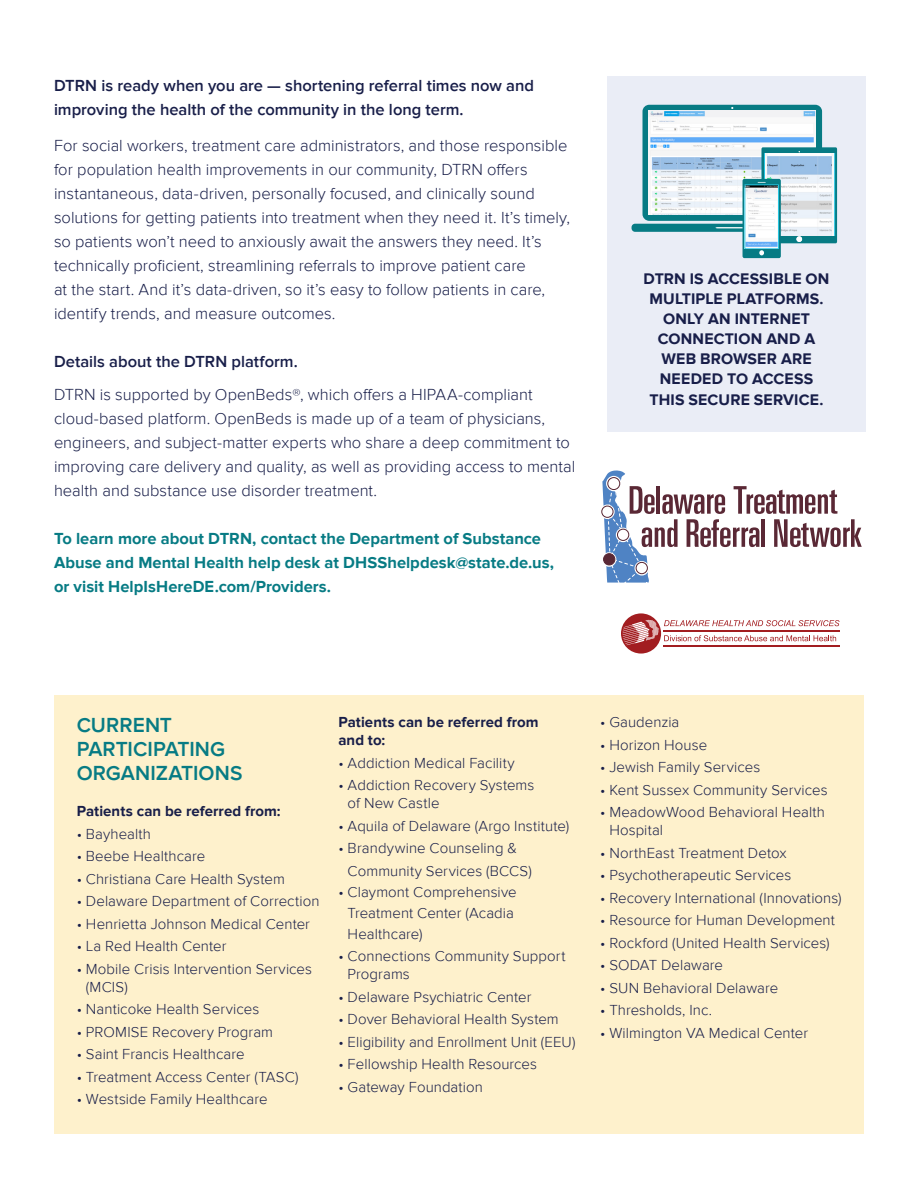
<style>
.page{position:relative;width:918px;height:1188px;background:#fff}
.page>*{position:absolute;margin:0;border:0;box-sizing:border-box;transform-origin:0 0}
.t1{font:600 21px/24px "Proxima Nova";letter-spacing:.005em;color:#077b84}
.t2{font:300 16.5px/24px "Proxima Nova";color:#181e49}
.t3{font:700 16.5px/24px "Proxima Nova";color:#077b84}
.t4{font:600 16.5px/24px "Proxima Nova";color:#181e49}
.t5{font:700 15.9px/20.1px "Proxima Nova";letter-spacing:.01em;color:#181e49;text-align:center}
.t6{font:300 15px/18px "Proxima Nova";letter-spacing:.005em;color:#181e49}
.t7{font:700 15px/18px "Proxima Nova";letter-spacing:.005em;color:#181e49}
</style>
<div class="page">
<div style="left:608px;top:77px;width:258px;height:355px;background:#eaedf6"></div>
<div style="left:54px;top:696px;width:810px;height:438px;background:#fef1cc"></div>
<hr style="left:663px;top:646px;width:177px;height:1px;background:#a21d20">
<hr style="left:663px;top:630px;width:177px;height:1px;background:#a21d20">
<svg style="left:621px;top:613px;width:218px;height:41px"></svg>
<div style="left:643px;top:105px;width:179px;height:116px;border:6px solid #077b84;border-radius:4px"></div>
<div style="left:632px;top:224px;width:201px;height:8px;background:#077b84;border-radius:4px"></div>
<svg style="left:716px;top:227px;width:27px;height:1px"></svg>
<svg style="left:602px;top:470px;width:260px;height:113px"></svg>
<svg style="left:600px;top:505px;width:15px;height:14px"></svg>
<div style="left:601px;top:506px;width:13px;height:12px;background:#fff;border:1px solid #5a2835;border-radius:50%"></div>
<svg style="left:635px;top:561px;width:14px;height:15px"></svg>
<div style="left:636px;top:562px;width:12px;height:12px;background:#fff;border:1px solid #5a2835;border-radius:50%"></div>
<svg style="left:602px;top:552px;width:14px;height:15px"></svg>
<div style="left:603px;top:553px;width:12px;height:12px;background:#5a2835;border:1px solid #5a2835;border-radius:50%"></div>
<svg style="left:606px;top:476px;width:15px;height:15px"></svg>
<div style="left:607px;top:477px;width:13px;height:13px;background:#fff;border:1px solid #5a2835;border-radius:50%"></div>
<svg style="left:616px;top:528px;width:14px;height:14px"></svg>
<div style="left:617px;top:529px;width:12px;height:12px;background:#fff;border:1px solid #5a2835;border-radius:50%"></div>
<img style="left:649px;top:111px;width:167px;height:103px">
<div style="left:743px;top:179px;width:38px;height:79px;background:linear-gradient(to right,#0a7d86,#097c85);border-radius:2px"></div>
<svg style="left:758px;top:147px;width:79px;height:96px"></svg>
<svg style="left:759px;top:250px;width:5px;height:5px"></svg>
<img style="left:747px;top:187px;width:30px;height:60px">
<div style="left:745px;top:185px;width:34px;height:64px;border:1px solid #25c5e0"></div>
<p class="t4" style="left:54px;top:74px;width:482px">DTRN is ready when you are — shortening referral times now and improving the health of the community in the long term.</p>
<p class="t2" style="left:54px;top:134px;width:518px">For social workers, treatment care administrators, and those responsible for population health improvements in our community, DTRN offers instantaneous, data-driven, personally focused, and clinically sound solutions for getting patients into treatment when they need it. It’s timely, so patients won’t need to anxiously await the answers they need. It’s technically proficient, streamlining referrals to improve patient care<br>at the start. And it’s data-driven, so it’s easy to follow patients in care, identify trends, and measure outcomes.</p>
<p class="t4" style="left:54px;top:350px;width:245px">Details about the DTRN platform.</p>
<p class="t2" style="left:54px;top:383px;width:523px">DTRN is supported by OpenBeds®, which offers a HIPAA-compliant cloud-based platform. OpenBeds is made up of a team of physicians, engineers, and subject-matter experts who share a deep commitment to improving care delivery and quality, as well as providing access to mental health and substance use disorder treatment.</p>
<p class="t3" style="left:54px;top:527px;width:502px">To learn more about DTRN, contact the Department of Substance<br>Abuse and Mental Health help desk at DHSShelpdesk@state.de.us, or visit HelpIsHereDE.com/Providers.</p>
<p class="t5" style="left:644px;top:269px;width:187px">DTRN IS ACCESSIBLE ON<br>MULTIPLE PLATFORMS.<br>ONLY AN INTERNET<br>CONNECTION AND A<br>WEB BROWSER ARE<br>NEEDED TO ACCESS<br>THIS SECURE SERVICE.</p>
<h1 class="t1" style="left:77px;top:714px;width:167px">CURRENT<br>PARTICIPATING<br>ORGANIZATIONS</h1>
<p class="t7" style="left:77px;top:802px;width:205px">Patients can be referred from:</p>
<p class="t6" style="left:77px;top:825px;width:76px">• Bayhealth</p>
<p class="t6" style="left:77px;top:847px;width:130px">• Beebe Healthcare</p>
<p class="t6" style="left:77px;top:870px;width:210px">• Christiana Care Health System</p>
<p class="t6" style="left:77px;top:892px;width:244px">• Delaware Department of Correction</p>
<p class="t6" style="left:77px;top:915px;width:235px">• Henrietta Johnson Medical Center</p>
<p class="t6" style="left:77px;top:937px;width:151px">• La Red Health Center</p>
<p class="t6" style="left:86px;top:960px;width:228px;text-indent:-9px">• Mobile Crisis Intervention Services (MCIS)</p>
<p class="t6" style="left:77px;top:1000px;width:184px">• Nanticoke Health Services</p>
<p class="t6" style="left:77px;top:1023px;width:198px">• PROMISE Recovery Program</p>
<p class="t6" style="left:77px;top:1045px;width:169px">• Saint Francis Healthcare</p>
<p class="t6" style="left:77px;top:1068px;width:223px">• Treatment Access Center (TASC)</p>
<p class="t6" style="left:77px;top:1090px;width:192px">• Westside Family Healthcare</p>
<p class="t7" style="left:338px;top:714px;width:202px">Patients can be referred from and to:</p>
<p class="t6" style="left:338px;top:754px;width:178px">• Addiction Medical Facility</p>
<p class="t6" style="left:348px;top:777px;width:188px;text-indent:-9px">• Addiction Recovery Systems of New Castle</p>
<p class="t6" style="left:338px;top:817px;width:232px">• Aquila of Delaware (Argo Institute)</p>
<p class="t6" style="left:348px;top:837px;width:186px;line-height:22.5px;text-indent:-9px">• Brandywine Counseling &amp;<br>Community Services (BCCS)</p>
<p class="t6" style="left:348px;top:882px;width:171px;line-height:21px;text-indent:-9px">• Claymont Comprehensive<br>Treatment Center (Acadia<br>Healthcare)</p>
<p class="t6" style="left:348px;top:948px;width:219px;text-indent:-9px">• Connections Community Support<br>Programs</p>
<p class="t6" style="left:338px;top:988px;width:195px">• Delaware Psychiatric Center</p>
<p class="t6" style="left:338px;top:1011px;width:222px">• Dover Behavioral Health System</p>
<p class="t6" style="left:338px;top:1033px;width:239px">• Eligibility and Enrollment Unit (EEU)</p>
<p class="t6" style="left:338px;top:1056px;width:200px">• Fellowship Health Resources</p>
<p class="t6" style="left:338px;top:1078px;width:146px">• Gateway Foundation</p>
<p class="t6" style="left:600px;top:714px;width:81px">• Gaudenzia</p>
<p class="t6" style="left:600px;top:736px;width:109px">• Horizon House</p>
<p class="t6" style="left:600px;top:759px;width:162px">• Jewish Family Services</p>
<p class="t6" style="left:600px;top:781px;width:229px">• Kent Sussex Community Services</p>
<p class="t6" style="left:609px;top:804px;width:217px;text-indent:-9px">• MeadowWood Behavioral Health<br>Hospital</p>
<p class="t6" style="left:600px;top:844px;width:188px">• NorthEast Treatment Detox</p>
<p class="t6" style="left:600px;top:867px;width:193px">• Psychotherapeutic Services</p>
<p class="t6" style="left:600px;top:889px;width:243px">• Recovery International (Innovations)</p>
<p class="t6" style="left:600px;top:912px;width:236px">• Resource for Human Development</p>
<p class="t6" style="left:600px;top:934px;width:231px">• Rockford (United Health Services)</p>
<p class="t6" style="left:600px;top:957px;width:124px">• SODAT Delaware</p>
<p class="t6" style="left:600px;top:979px;width:180px">• SUN Behavioral Delaware</p>
<p class="t6" style="left:600px;top:1002px;width:113px">• Thresholds, Inc.</p>
<p class="t6" style="left:600px;top:1024px;width:210px">• Wilmington VA Medical Center</p>
</div>
